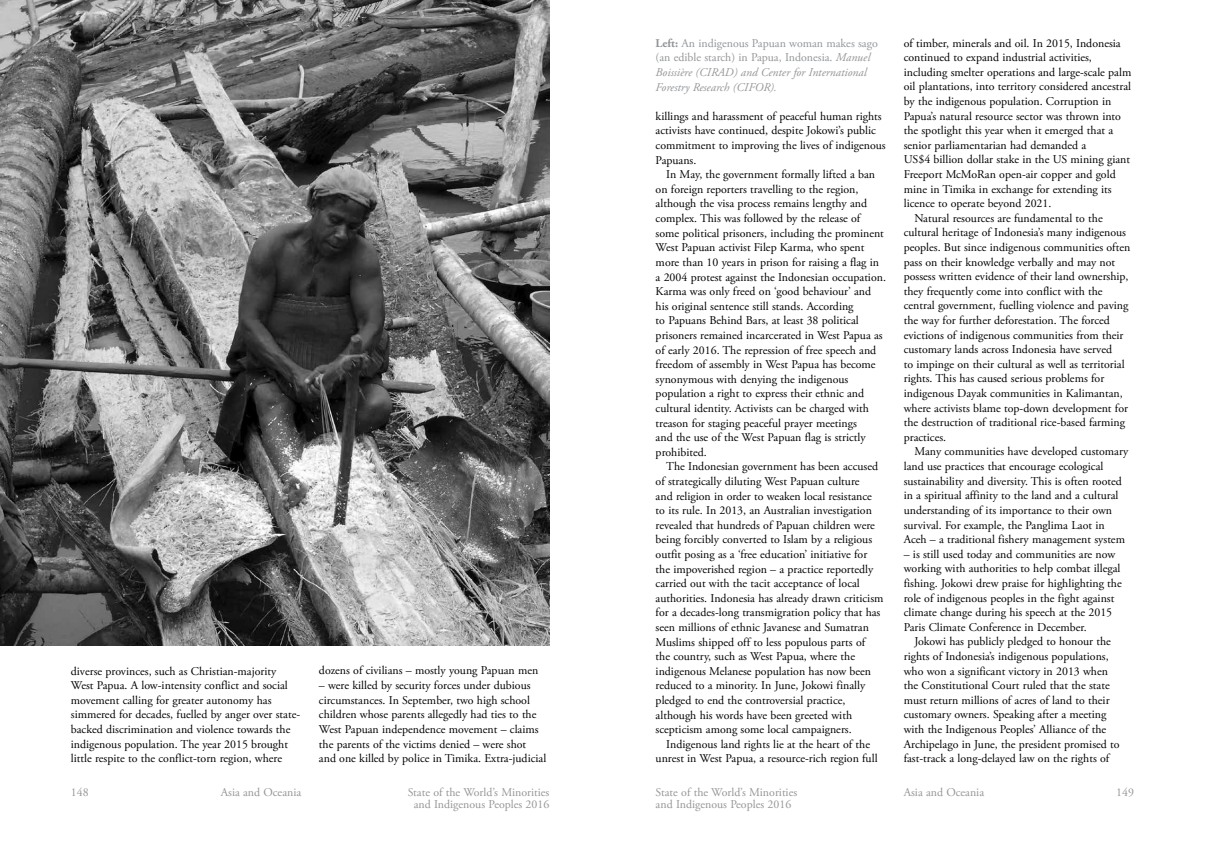
<style>
.page{position:relative;width:1205px;height:851px;background:#fff}
.page>*{position:absolute;margin:0;border:0;box-sizing:border-box;transform-origin:0 0}
.t1{font:11.88px/14.6px "Adobe Garamond Pro";color:#000}
.t2{font:italic 11.88px/14.6px "Adobe Garamond Pro";color:#939598}
.t3{font:11.88px "Adobe Garamond Pro";color:#939598}
.s1{font-weight:700;font-style:normal}
.s2{font-style:normal}
</style>
<div class="page">
<img style="left:0;top:0;width:549px;height:645px">
<p class="t1" style="left:71px;top:663px;width:231px">diverse provinces, such as Christian-majority West Papua. A low-intensity conflict and social movement calling for greater autonomy has simmered for decades, fuelled by anger over state&shy;backed discrimination and violence towards the indigenous population. The year 2015 brought little respite to the conflict-torn region, where</p>
<p class="t1" style="left:319px;top:663px;width:221px">dozens of civilians – mostly young Papuan men</p>
<p class="t1" style="left:319px;top:678px;width:229px">– were killed by security forces under dubious circumstances. In September, two high school children whose parents allegedly had ties to the West Papuan independence movement – claims the parents of the victims denied – were shot<br>and one killed by police in Timika. Extra-judicial</p>
<p class="t2" style="left:656px;top:36px;width:224px"><span class="s1">Left:</span> <span class="s2">An indigenous Papuan woman makes sago (an edible starch) in Papua, Indonesia.</span> Manuel Boissière (CIRAD) and Center for International Forestry Research (CIFOR).</p>
<p class="t1" style="left:656px;top:109px;width:231px">killings and harassment of peaceful human rights activists have continued, despite Jokowi’s public commitment to improving the lives of indigenous Papuans.</p>
<p class="t1" style="left:656px;top:167px;width:232px;text-indent:11px">In May, the government formally lifted a ban on foreign reporters travelling to the region, although the visa process remains lengthy and complex. This was followed by the release of some political prisoners, including the prominent West Papuan activist Filep Karma, who spent more than 10 years in prison for raising a flag in a 2004 protest against the Indonesian occupation.<br>Karma was only freed on ‘good behaviour’ and his original sentence still stands. According<br>to Papuans Behind Bars, at least 38 political prisoners remained incarcerated in West Papua as of early 2016. The repression of free speech and freedom of assembly in West Papua has become synonymous with denying the indigenous population a right to express their ethnic and cultural identity. Activists can be charged with treason for staging peaceful prayer meetings<br>and the use of the West Papuan flag is strictly prohibited.</p>
<p class="t1" style="left:656px;top:459px;width:229px;text-indent:11px">The Indonesian government has been accused of strategically diluting West Papuan culture<br>and religion in order to weaken local resistance to its rule. In 2013, an Australian investigation revealed that hundreds of Papuan children were being forcibly converted to Islam by a religious outfit posing as a ‘free education’ initiative for the impoverished region – a practice reportedly carried out with the tacit acceptance of local authorities. Indonesia has already drawn criticism for a decades-long transmigration policy that has seen millions of ethnic Javanese and Sumatran Muslims shipped off to less populous parts of<br>the country, such as West Papua, where the indigenous Melanese population has now been reduced to a minority. In June, Jokowi finally pledged to end the controversial practice, although his words have been greeted with scepticism among some local campaigners.</p>
<p class="t1" style="left:656px;top:737px;width:223px;text-align:center">Indigenous land rights lie at the heart of the unrest in West Papua, a resource-rich region full</p>
<p class="t1" style="left:904px;top:36px;width:218px">of timber, minerals and oil. In 2015, Indonesia</p>
<p class="t1" style="left:904px;top:50px;width:190px">continued to expand industrial activities,</p>
<p class="t1" style="left:904px;top:65px;width:229px">including smelter operations and large-scale palm</p>
<p class="t1" style="left:904px;top:80px;width:229px">oil plantations, into territory considered ancestral</p>
<p class="t1" style="left:904px;top:94px;width:209px">by the indigenous population. Corruption in</p>
<p class="t1" style="left:904px;top:109px;width:219px">Papua’s natural resource sector was thrown into</p>
<p class="t1" style="left:904px;top:123px;width:211px">the spotlight this year when it emerged that a</p>
<p class="t1" style="left:904px;top:138px;width:184px">senior parliamentarian had demanded a</p>
<p class="t1" style="left:904px;top:153px;width:228px">US$4 billion dollar stake in the US mining giant</p>
<p class="t1" style="left:904px;top:167px;width:213px">Freeport McMoRan open-air copper and gold</p>
<p class="t1" style="left:904px;top:182px;width:209px">mine in Timika in exchange for extending its</p>
<p class="t1" style="left:904px;top:196px;width:149px">licence to operate beyond 2021.</p>
<p class="t1" style="left:914px;top:211px;width:190px">Natural resources are fundamental to the</p>
<p class="t1" style="left:904px;top:226px;width:224px">cultural heritage of Indonesia’s many indigenous</p>
<p class="t1" style="left:904px;top:240px;width:228px">peoples. But since indigenous communities often</p>
<p class="t1" style="left:904px;top:255px;width:213px">pass on their knowledge verbally and may not</p>
<p class="t1" style="left:904px;top:269px;width:226px">possess written evidence of their land ownership,</p>
<p class="t1" style="left:904px;top:284px;width:200px">they frequently come into conflict with the</p>
<p class="t1" style="left:904px;top:299px;width:226px">central government, fuelling violence and paving</p>
<p class="t1" style="left:904px;top:313px;width:208px">the way for further deforestation. The forced</p>
<p class="t1" style="left:904px;top:328px;width:221px">evictions of indigenous communities from their</p>
<p class="t1" style="left:904px;top:342px;width:210px">customary lands across Indonesia have served</p>
<p class="t1" style="left:904px;top:357px;width:222px">to impinge on their cultural as well as territorial</p>
<p class="t1" style="left:904px;top:372px;width:202px">rights. This has caused serious problems for</p>
<p class="t1" style="left:904px;top:386px;width:220px">indigenous Dayak communities in Kalimantan,</p>
<p class="t1" style="left:904px;top:401px;width:226px">where activists blame top-down development for</p>
<p class="t1" style="left:904px;top:415px;width:223px">the destruction of traditional rice-based farming</p>
<p class="t1" style="left:904px;top:430px;width:44px">practices.</p>
<p class="t1" style="left:914px;top:445px;width:216px">Many communities have developed customary</p>
<p class="t1" style="left:904px;top:459px;width:201px">land use practices that encourage ecological</p>
<p class="t1" style="left:904px;top:474px;width:220px">sustainability and diversity. This is often rooted</p>
<p class="t1" style="left:904px;top:488px;width:216px">in a spiritual affinity to the land and a cultural</p>
<p class="t1" style="left:904px;top:503px;width:210px">understanding of its importance to their own</p>
<p class="t1" style="left:904px;top:517px;width:202px">survival. For example, the Panglima Laot in</p>
<p class="t1" style="left:904px;top:532px;width:223px">Aceh – a traditional fishery management system</p>
<p class="t1" style="left:904px;top:547px;width:219px">– is still used today and communities are now working with authorities to help combat illegal fishing. Jokowi drew praise for highlighting the role of indigenous peoples in the fight against climate change during his speech at the 2015<br>Paris Climate Conference in December.</p>
<p class="t1" style="left:904px;top:634px;width:217px;text-indent:11px">Jokowi has publicly pledged to honour the rights of Indonesia’s indigenous populations, who won a significant victory in 2013 when the Constitutional Court ruled that the state must return millions of acres of land to their customary owners. Speaking after a meeting with the Indigenous Peoples’ Alliance of the Archipelago in June, the president promised to fast-track a long-delayed law on the rights of</p>
<p class="t3" style="left:71px;top:784px;width:19px">148</p>
<p class="t3" style="left:221px;top:784px;width:82px">Asia and Oceania</p>
<p class="t3" style="left:408px;top:784px;width:143px">State of the World’s Minorities</p>
<p class="t3" style="left:1116px;top:784px;width:19px">149</p>
<p class="t3" style="left:414px;top:797px;width:137px">and Indigenous Peoples 2016</p>
<p class="t3" style="left:656px;top:784px;width:143px">State of the World’s Minorities</p>
<p class="t3" style="left:904px;top:784px;width:82px">Asia and Oceania</p>
<p class="t3" style="left:656px;top:797px;width:137px">and Indigenous Peoples 2016</p>
</div>
